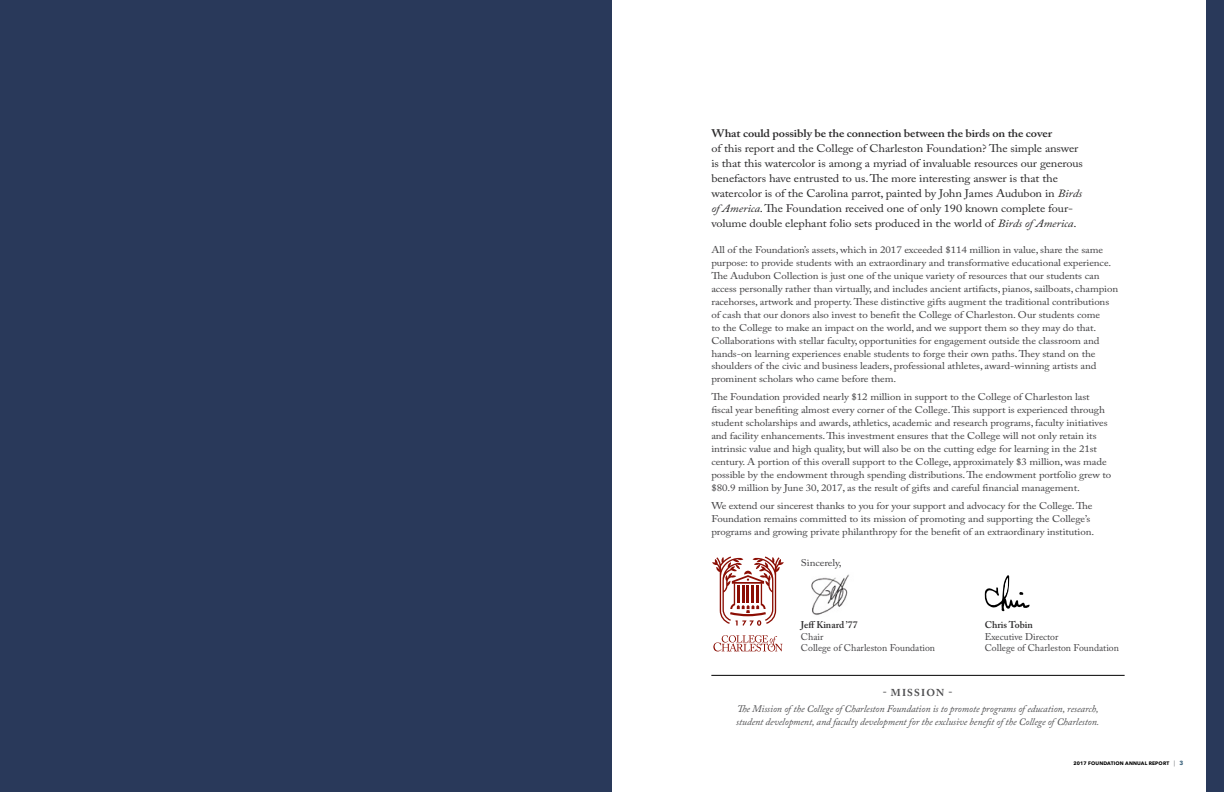
<style>
.page{position:relative;width:1224px;height:792px;background:#fff}
.page>*{position:absolute;margin:0;border:0;box-sizing:border-box;transform-origin:0 0}
.t1{font:11px/15px "Adobe Caslon Pro";letter-spacing:-.01em;color:#292829;scale:1.12 1}
.t2{font:600 11px "Adobe Caslon Pro";letter-spacing:-.01em;color:#292829;scale:1.12 1}
.t3{font:italic 10px/13px "Adobe Caslon Pro";letter-spacing:-.005em;color:#4d4d4f}
.t4{font:700 10px "Adobe Caslon Pro";letter-spacing:.115em;color:#4d4d4f}
.t5{font:9.8px/13px "Adobe Caslon Pro";letter-spacing:-.01em;color:#414042;scale:1.12 1}
.t6{font:9.8px/11px "Adobe Caslon Pro";letter-spacing:-.01em;color:#414042}
.t7{font:600 9.8px "Adobe Caslon Pro";color:#292829}
.t8{font:700 5px "Avenir Next LT Pro";letter-spacing:.025em;color:#000}
.s1{font-style:italic}
.s2{font-size:6px;color:#a7a9ac}
.s3{font-size:6px;color:#355d77}
</style>
<div class="page">
<div style="left:1206px;top:0;width:18px;height:792px;background:#29395a"></div>
<hr style="left:711px;top:675px;width:414px;height:1px;background:#000">
<svg style="left:713px;top:635px;width:70px;height:16px"></svg>
<svg style="left:712px;top:556px;width:72px;height:70px"></svg>
<svg style="left:985px;top:575px;width:45px;height:36px"></svg>
<img style="left:811px;top:574px;width:38px;height:41px">
<div style="left:0;top:0;width:612px;height:792px;background:#29395a"></div>
<p class="t2" style="left:711px;top:127px;width:306px">What could possibly be the connection between the birds on the cover</p>
<p class="t1" style="left:711px;top:141px;width:333px">of this report and the College of Charleston Foundation? The simple answer is that this watercolor is among a myriad of invaluable resources our generous benefactors have entrusted to us. The more interesting answer is that the watercolor is of the Carolina parrot, painted by John James Audubon in <span class="s1">Birds ofAmerica</span>. The Foundation received one of only 190 known complete four&shy;volume double elephant folio sets produced in the world of <span class="s1">Birds ofAmerica</span>.</p>
<p class="t5" style="left:711px;top:243px;width:365px">All of the Foundation’s assets, which in 2017 exceeded $114 million in value, share the same purpose: to provide students with an extraordinary and transformative educational experience.<br>The Audubon Collection is just one of the unique variety of resources that our students can access personally rather than virtually, and includes ancient artifacts, pianos, sailboats, champion racehorses, artwork and property. These distinctive gifts augment the traditional contributions of cash that our donors also invest to benefit the College of Charleston. Our students come<br>to the College to make an impact on the world, and we support them so they may do that.<br>Collaborations with stellar faculty, opportunities for engagement outside the classroom and hands-on learning experiences enable students to forge their own paths. They stand on the shoulders of the civic and business leaders, professional athletes, award-winning artists and prominent scholars who came before them.</p>
<p class="t5" style="left:711px;top:390px;width:359px">The Foundation provided nearly $12 million in support to the College of Charleston last fiscal year benefiting almost every corner of the College. This support is experienced through student scholarships and awards, athletics, academic and research programs, faculty initiatives and facility enhancements. This investment ensures that the College will not only retain its intrinsic value and high quality, but will also be on the cutting edge for learning in the 21st century. A portion of this overall support to the College, approximately $3 million, was made possible by the endowment through spending distributions. The endowment portfolio grew to $80.9 million by June 30, 2017, as the result of gifts and careful financial management.</p>
<p class="t5" style="left:711px;top:499px;width:343px">We extend our sincerest thanks to you for your support and advocacy for the College. The<br>Foundation remains committed to its mission of promoting and supporting the College’s programs and growing private philanthropy for the benefit of an extraordinary institution.</p>
<p class="t5" style="left:801px;top:556px;width:38px">Sincerely,</p>
<p class="t7" style="left:801px;top:619px;width:58px">Jeff Kinard ’77</p>
<p class="t6" style="left:801px;top:631px;width:136px">Chair<br>College of Charleston Foundation</p>
<p class="t7" style="left:985px;top:619px;width:50px">Chris Tobin</p>
<p class="t6" style="left:985px;top:631px;width:136px">Executive Director<br>College of Charleston Foundation</p>
<p class="t4" style="left:883px;top:687px;width:71px">- MISSION -</p>
<p class="t3" style="left:736px;top:702px;width:365px">The Mission of the College of Charleston Foundation is to promote programs of education, research, student development, and faculty development for the exclusive benefit of the College of Charleston.</p>
<p class="t8" style="left:1073px;top:760px;width:112px">2017 FOUNDATION ANNUAL REPORT <span class="s2">|</span> <span class="s3">3</span></p>
</div>
